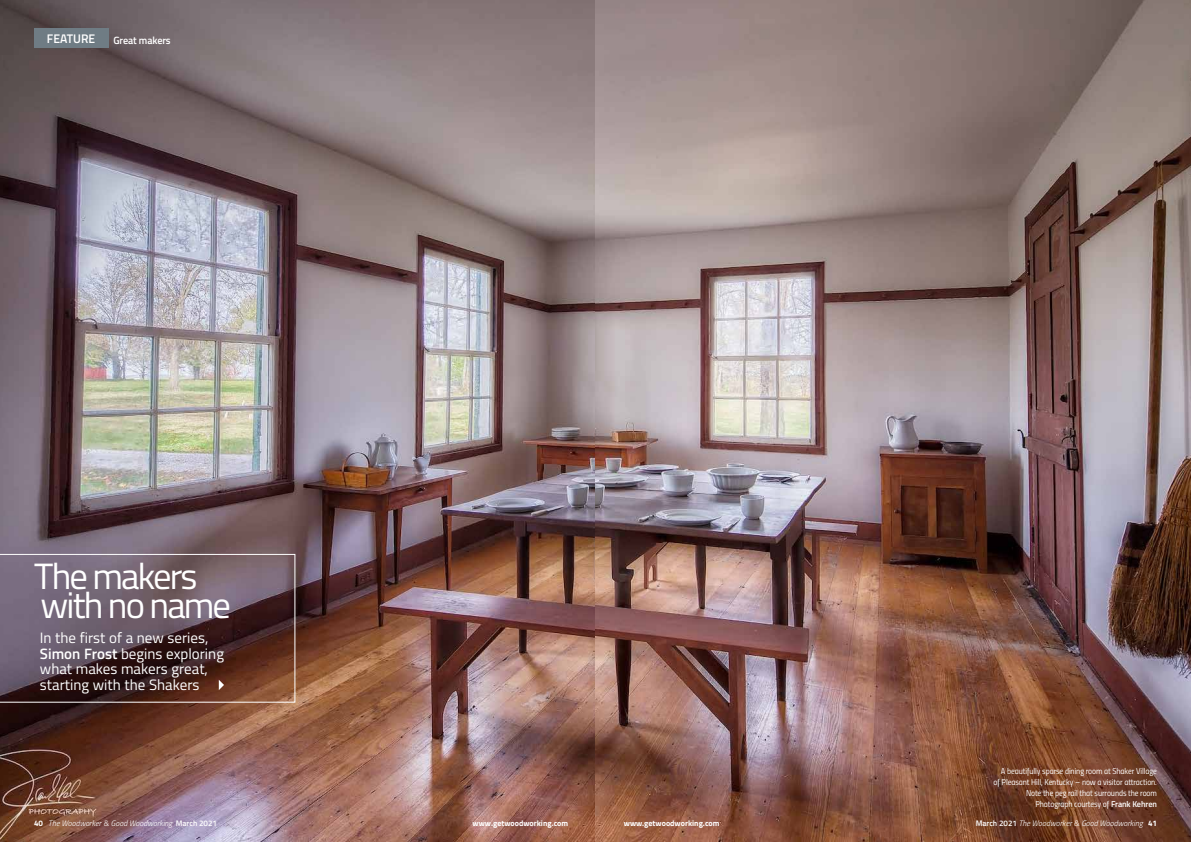
<style>
.page{position:relative;width:1191px;height:842px;background:#fff}
.page>*{position:absolute;margin:0;border:0;box-sizing:border-box;transform-origin:0 0}
.t1{font:36.6px/29.2px "Titillium";letter-spacing:-.05em;color:#fff}
.t2{font:15px/15.5px "Titillium";color:#fff}
.t3{font:600 12.5px "Titillium";color:#fff}
.t4{font:600 10.5px "Titillium";letter-spacing:-.01em;color:#fff}
.t5{font:8.5px/11px "Titillium Regular Upright";letter-spacing:-.01em;color:#fff;text-align:right}
.t6{font:italic 300 8px "Titillium";color:#fff}
.t7{font:700 8px "Titillium";color:#fff}
.s1{font-weight:600}
.s2{font-family:"Titillium";font-weight:600}
.s3{font-weight:700;font-style:normal}
.s4{font-style:normal}
.s5{font-weight:600;font-style:normal}
</style>
<div class="page">
<img style="left:0;top:0;width:1191px;height:842px">
<svg style="left:0;top:554px;width:295px;height:149px"></svg>
<div style="left:34px;top:29px;width:74px;height:19px;background:#6f7c84"></div>
<svg style="left:219px;top:680px;width:5px;height:10px"></svg>
<h3 class="t3" style="left:47px;top:30px;width:50px">FEATURE</h3>
<p class="t4" style="left:113px;top:32px;width:59px">Great makers</p>
<h1 class="t1" style="left:34px;top:560px;width:198px">The makers with no name</h1>
<h2 class="t2" style="left:40px;top:629px;width:186px">In the first of a new series,<br><span class="s1">Simon Frost</span> begins exploring what makes makers great, starting with the Shakers</h2>
<p class="t5" style="left:993px;top:765px;width:165px">A beautifully sparse dining room at Shaker Village of Pleasant Hill, Kentucky – now a visitor attraction.<br>Note the peg rail that surrounds the room Photograph courtesy of <span class="s2">Frank Kehren</span></p>
<p class="t6" style="left:34px;top:817px;width:184px"><span class="s3">40</span> The Woodworker <span class="s4">&amp;</span> Good Woodworking <span class="s5">March 2021</span></p>
<p class="t7" style="left:472px;top:817px;width:97px">www.getwoodworking.com</p>
<p class="t7" style="left:624px;top:817px;width:97px">www.getwoodworking.com</p>
<p class="t6" style="left:975px;top:817px;width:183px"><span class="s5">March 2021</span> The Woodworker <span class="s4">&amp;</span> Good Woodworking <span class="s3">41</span></p>
</div>
